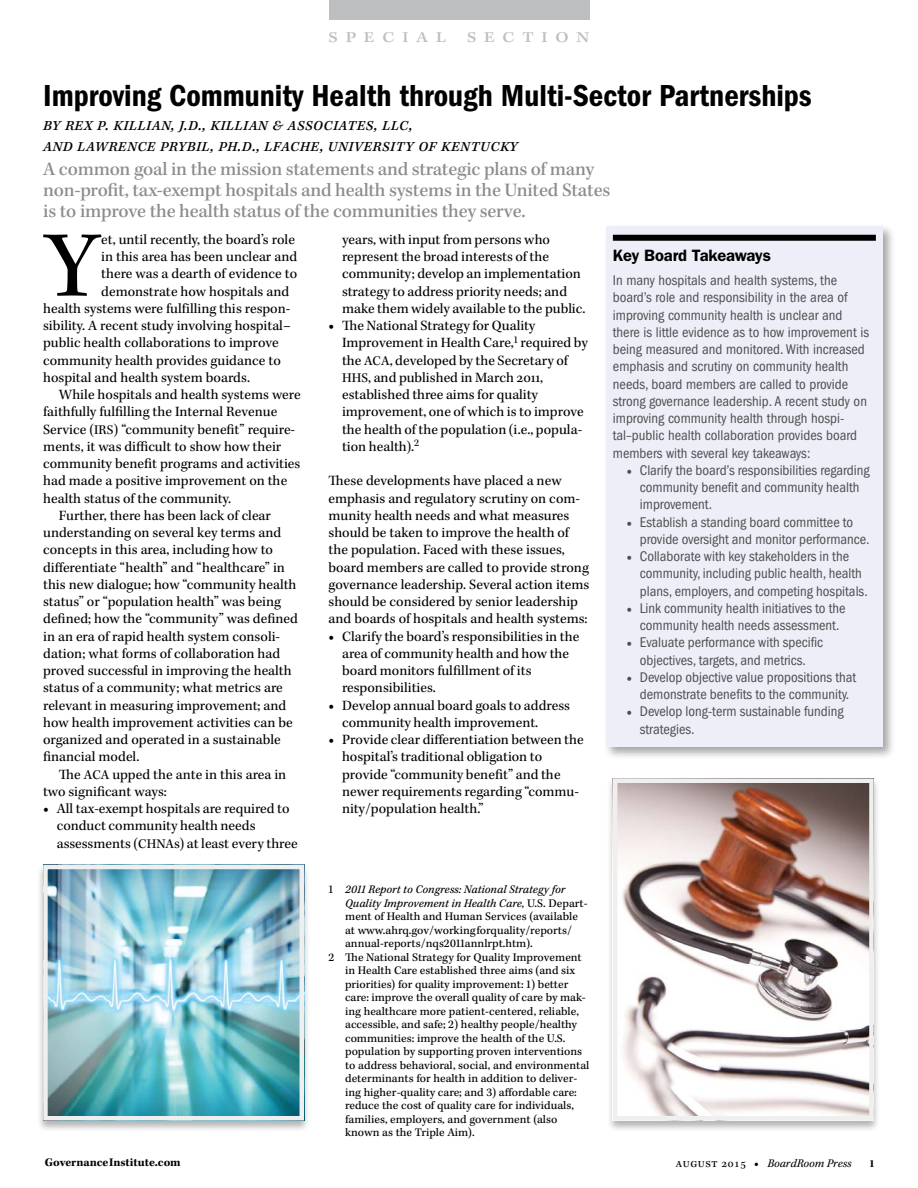
<style>
.page{position:relative;width:918px;height:1188px;background:#fff}
.page>*{position:absolute;margin:0;border:0;box-sizing:border-box;transform-origin:0 0}
.firstParagraph{font:96.15px "Kepler Std";color:#000}
.t1{font:31.5px "ITC Franklin Gothic Std Dm Cd";color:#000}
.Subhead{font:500 19.5px/21px "Kepler Std";letter-spacing:-.015em;color:#8a8c8e}
.Byline{font:italic 18px/21px "Kepler Std";letter-spacing:.02em;color:#000}
.sidebar-title{font:600 16.5px "ITC Franklin Gothic Std";letter-spacing:-.015em;color:#000}
.t2{font:15px "Kepler Std Medium Ext Capt";letter-spacing:.515em;color:#bcbec0}
.body{font:14.55px/17.2px "Kepler Std";color:#000}
.sidebar-no-indent{font:condensed 14.55px/17.2px "ITC Franklin Gothic Std";color:#4f4f51}
.body-after-bulleted{font:14.55px/17.2px "Kepler Std";color:#000}
.firstParagraph-2{font:14.55px "Kepler Std";color:#000}
.Footnote{font:12px/13.5px "Kepler Std Capt";color:#000}
.t3{font:italic 12px "Kepler Std";color:#000}
.body-2{font:700 12px "Kepler Std";color:#000}
.body-3{font:700 10.95px "Kepler Std";color:#000}
.s1{font-family:"Minion Pro";font-weight:700}
.s2{font-size:13.65px}
.s3{font-family:"Minion Pro";font-weight:700;font-stretch:normal}
.s4{font-family:"Kepler Std It Capt"}
.s5{font-style:normal}
.s6{font-weight:900;font-style:normal}
</style>
<div class="page">
<div style="left:329px;top:0;width:260px;height:19px;background:#bcbec0"></div>
<div style="left:603px;top:223px;width:293px;height:537px;background:#000;opacity:.36"></div>
<div style="left:606px;top:226px;width:277px;height:521px;background:#edeef7"></div>
<div style="left:613px;top:235px;width:263px;height:6px;background:#000"></div>
<div style="left:37px;top:863px;width:274px;height:269px;background:#000;opacity:.3"></div>
<img style="left:48px;top:870px;width:251px;height:245px">
<div style="left:43px;top:865px;width:261px;height:255px;border:4px solid #efeff0"></div>
<div style="left:606px;top:777px;width:274px;height:355px;background:#000;opacity:.3"></div>
<img style="left:618px;top:783px;width:251px;height:332px">
<div style="left:613px;top:778px;width:261px;height:342px;border:4px solid #efeff0"></div>
<p class="t2" style="left:329px;top:28px;width:119px">SPECIAL</p>
<p class="t2" style="left:467px;top:28px;width:124px">SECTION</p>
<h1 class="t1" style="left:43px;top:77px;width:770px">Improving Community Health through Multi-Sector Partnerships</h1>
<p class="Byline" style="left:43px;top:115px;width:476px">By Rex P. Killian, J.D., Killian &amp; Associates, LLC,<br>and Lawrence Prybil, Ph.D., LFACHE, University of Kentucky</p>
<p class="Subhead" style="left:43px;top:159px;width:569px">A common goal in the mission statements and strategic plans of many non-profit, tax-exempt hospitals and health systems in the United States is to improve the health status of the communities they serve.</p>
<p class="firstParagraph" style="left:45px;top:211px;width:55px">Y</p>
<p class="firstParagraph-2" style="left:101px;top:231px;width:195px">et, until recently, the board’s role</p>
<p class="body" style="left:342px;top:231px;width:245px">years, with input from persons who represent the broad interests of the community; develop an implementation strategy to address priority needs; and make them widely available to the public.</p>
<p class="body" style="left:342px;top:317px;width:247px;text-indent:-14px"><span class="s1">•</span> The National Strategy for Quality Improvement in Health Care,<sup>1</sup> required by the <span class="s2">ACA</span>, developed by the Secretary of <span class="s2">HHS</span>, and published in March 2011, established three aims for quality improvement, one of which is to improve the health of the population (i.e., popula&shy;tion health).<sup>2</sup></p>
<p class="body-after-bulleted" style="left:329px;top:473px;width:262px">These developments have placed a new emphasis and regulatory scrutiny on com&shy;munity health needs and what measures should be taken to improve the health of the population. Faced with these issues, board members are called to provide strong governance leadership. Several action items should be considered by senior leadership and boards of hospitals and health systems:</p>
<p class="body" style="left:342px;top:628px;width:239px;text-indent:-14px"><span class="s1">•</span> Clarify the board’s responsibilities in the area of community health and how the board monitors fulfillment of its responsibilities.</p>
<p class="body" style="left:342px;top:697px;width:229px;text-indent:-14px"><span class="s1">•</span> Develop annual board goals to address community health improvement.</p>
<p class="body" style="left:342px;top:731px;width:243px;text-indent:-14px"><span class="s1">•</span> Provide clear differentiation between the hospital’s traditional obligation to provide “community benefit” and the newer requirements regarding “commu&shy;nity/population health.”</p>
<p class="sidebar-title" style="left:613px;top:246px;width:160px">Key Board Takeaways</p>
<p class="sidebar-no-indent" style="left:613px;top:272px;width:258px">In many hospitals and health systems, the board’s role and responsibility in the area of improving community health is unclear and there is little evidence as to how improvement is being measured and monitored. With increased emphasis and scrutiny on community health needs, board members are called to provide strong governance leadership. A recent study on improving community health through hospi&shy;tal–public health collaboration provides board members with several key takeaways:</p>
<p class="sidebar-no-indent" style="left:640px;top:461px;width:231px;text-indent:-14px"><span class="s3">•</span> Clarify the board’s responsibilities regarding community benefit and community health improvement.</p>
<p class="sidebar-no-indent" style="left:640px;top:513px;width:231px;text-indent:-14px"><span class="s3">•</span> Establish a standing board committee to provide oversight and monitor performance.</p>
<p class="sidebar-no-indent" style="left:640px;top:548px;width:229px;text-indent:-14px"><span class="s3">•</span> Collaborate with key stakeholders in the community, including public health, health plans, employers, and competing hospitals.</p>
<p class="sidebar-no-indent" style="left:626px;top:599px;width:221px;text-align:center"><span class="s3">•</span> Link community health initiatives to the community health needs assessment.</p>
<p class="sidebar-no-indent" style="left:626px;top:634px;width:198px;text-align:center"><span class="s3">•</span> Evaluate performance with specific objectives, targets, and metrics.</p>
<p class="sidebar-no-indent" style="left:626px;top:668px;width:231px;text-align:center"><span class="s3">•</span> Develop objective value propositions that demonstrate benefits to the community.</p>
<p class="sidebar-no-indent" style="left:640px;top:703px;width:205px;text-indent:-14px"><span class="s3">•</span> Develop long-term sustainable funding strategies.</p>
<p class="firstParagraph-2" style="left:101px;top:248px;width:197px">in this area has been unclear and</p>
<p class="firstParagraph-2" style="left:101px;top:266px;width:197px">there was a dearth of evidence to</p>
<p class="firstParagraph-2" style="left:101px;top:283px;width:189px">demonstrate how hospitals and</p>
<p class="firstParagraph-2" style="left:43px;top:300px;width:249px">health systems were fulfilling this respon-</p>
<p class="firstParagraph-2" style="left:43px;top:317px;width:249px">sibility. A recent study involving hospital–</p>
<p class="firstParagraph-2" style="left:43px;top:335px;width:237px">public health collaborations to improve</p>
<p class="firstParagraph-2" style="left:43px;top:352px;width:239px">community health provides guidance to</p>
<p class="firstParagraph-2" style="left:43px;top:369px;width:208px">hospital and health system boards.</p>
<p class="body" style="left:43px;top:386px;width:259px;text-indent:16px">While hospitals and health systems were faithfully fulfilling the Internal Revenue Service (<span class="s2">IRS</span>) “community benefit” require&shy;ments, it was difficult to show how their community benefit programs and activities had made a positive improvement on the health status of the community.</p>
<p class="body" style="left:43px;top:507px;width:256px;text-indent:16px">Further, there has been lack of clear understanding on several key terms and concepts in this area, including how to differentiate “health” and “healthcare” in this new dialogue; how “community health status” or “population health” was being defined; how the “community” was defined in an era of rapid health system consoli&shy;dation; what forms of collaboration had proved successful in improving the health status of a community; what metrics are relevant in measuring improvement; and how health improvement activities can be organized and operated in a sustainable financial model.</p>
<p class="body" style="left:43px;top:766px;width:245px;text-indent:16px">The <span class="s2">ACA</span> upped the ante in this area in two significant ways:</p>
<p class="body" style="left:57px;top:800px;width:242px;text-indent:-14px"><span class="s1">•</span> All tax-exempt hospitals are required to conduct community health needs assessments (<span class="s2">CHNA</span>s) at least every three</p>
<p class="Footnote" style="left:345px;top:883px;width:244px;text-indent:-17px">1 <span class="s4">2011 Report to Congress: National Strategy for Quality Improvement in Health Care,</span> U.S. Depart&shy;ment of Health and Human Services (available at www.ahrq.gov/workingforquality/reports/ annual-reports/nqs2011annlrpt.htm).</p>
<p class="Footnote" style="left:345px;top:951px;width:246px;text-indent:-17px">2 The National Strategy for Quality Improvement in Health Care established three aims (and six priorities) for quality improvement: 1) better care: improve the overall quality of care by mak&shy;ing healthcare more patient-centered, reliable, accessible, and safe; 2) healthy people/healthy communities: improve the health of the U.S. population by supporting proven interventions to address behavioral, social, and environmental determinants for health in addition to deliver&shy;ing higher-quality care; and 3) affordable care: reduce the cost of quality care for individuals, families, employers, and government (also known as the Triple Aim).</p>
<p class="body-2" style="left:45px;top:1156px;width:138px">GovernanceInstitute.com</p>
<p class="t3" style="left:676px;top:1156px;width:177px"><span class="s5">august 2015</span> <span class="s6">•</span> BoardRoom Press</p>
<p class="body-3" style="left:869px;top:1157px;width:7px">1</p>
</div>
